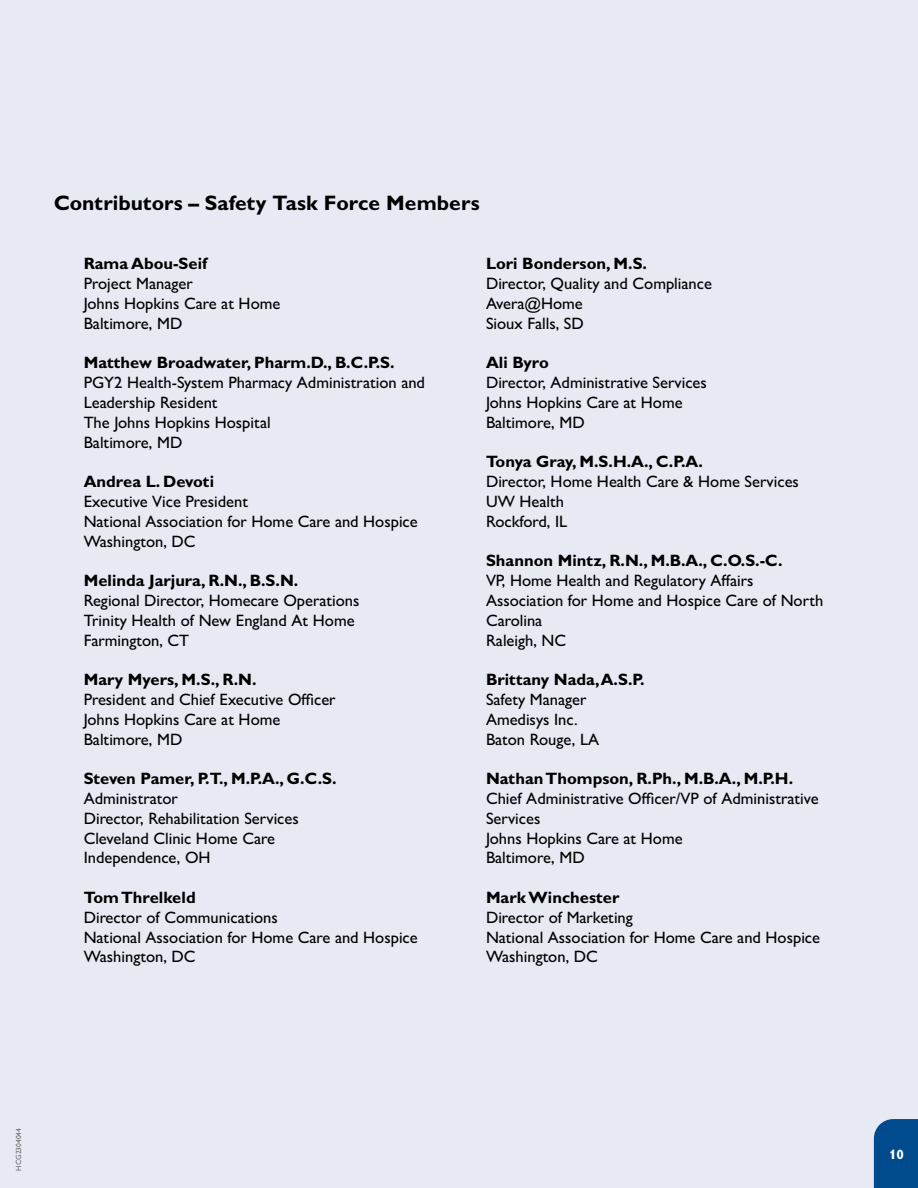
<style>
.page{position:relative;width:918px;height:1188px;background:#e7e9f3}
.page>*{position:absolute;margin:0;border:0;box-sizing:border-box;transform-origin:0 0}
.t1{font:700 21px "Gill Sans MT Std";color:#000}
.t2{font:500 16.5px/19.8px "Gill Sans MT Std";color:#000}
.t3{font:700 16.5px "Gill Sans MT Std";color:#000}
.t4{font:700 13.5px "Gill Sans MT Std";color:#fff}
.t5{font:500 7.5px "Gill Sans MT Std";color:#696a6d}
</style>
<div class="page">
<div style="left:874px;top:1119px;width:44px;height:69px;background:#004b8d"></div>
<p class="t1" style="left:54px;top:190px;width:427px">Contributors – Safety Task Force Members</p>
<p class="t3" style="left:84px;top:254px;width:125px">Rama Abou-Seif</p>
<p class="t2" style="left:84px;top:274px;width:198px">Project Manager<br>Johns Hopkins Care at Home<br>Baltimore, MD</p>
<p class="t3" style="left:84px;top:353px;width:312px">Matthew Broadwater, Pharm.D., B.C.P.S.</p>
<p class="t2" style="left:84px;top:373px;width:343px">PGY2 Health-System Pharmacy Administration and<br>Leadership Resident<br>The Johns Hopkins Hospital<br>Baltimore, MD</p>
<p class="t3" style="left:84px;top:471px;width:132px">Andrea L. Devoti</p>
<p class="t2" style="left:84px;top:491px;width:336px">Executive Vice President<br>National Association for Home Care and Hospice<br>Washington, DC</p>
<p class="t3" style="left:84px;top:570px;width:216px">Melinda Jarjura, R.N., B.S.N.</p>
<p class="t2" style="left:84px;top:590px;width:277px">Regional Director, Homecare Operations<br>Trinity Health of New England At Home<br>Farmington, CT</p>
<p class="t3" style="left:84px;top:669px;width:174px">Mary Myers, M.S., R.N.</p>
<p class="t2" style="left:84px;top:689px;width:253px">President and Chief Executive Officer<br>Johns Hopkins Care at Home<br>Baltimore, MD</p>
<p class="t3" style="left:84px;top:768px;width:254px">Steven Pamer, P.T., M.P.A., G.C.S.</p>
<p class="t2" style="left:84px;top:788px;width:217px">Administrator<br>Director, Rehabilitation Services<br>Cleveland Clinic Home Care<br>Independence, OH</p>
<p class="t3" style="left:84px;top:887px;width:114px">Tom Threlkeld</p>
<p class="t2" style="left:84px;top:907px;width:336px">Director of Communications<br>National Association for Home Care and Hospice<br>Washington, DC</p>
<p class="t3" style="left:486px;top:254px;width:163px">Lori Bonderson, M.S.</p>
<p class="t2" style="left:486px;top:274px;width:227px">Director, Quality and Compliance<br>Avera@Home<br>Sioux Falls, SD</p>
<p class="t3" style="left:486px;top:353px;width:64px">Ali Byro</p>
<p class="t2" style="left:486px;top:373px;width:222px">Director, Administrative Services<br>Johns Hopkins Care at Home<br>Baltimore, MD</p>
<p class="t3" style="left:486px;top:452px;width:218px">Tonya Gray, M.S.H.A., C.P.A.</p>
<p class="t2" style="left:486px;top:472px;width:314px">Director, Home Health Care &amp; Home Services<br>UW Health<br>Rockford, IL</p>
<p class="t3" style="left:486px;top:551px;width:298px">Shannon Mintz, R.N., M.B.A., C.O.S.-C.</p>
<p class="t2" style="left:486px;top:571px;width:339px">VP, Home Health and Regulatory Affairs<br>Association for Home and Hospice Care of North<br>Carolina<br>Raleigh, NC</p>
<p class="t3" style="left:486px;top:669px;width:160px">Brittany Nada, A.S.P.</p>
<p class="t2" style="left:486px;top:689px;width:115px">Safety Manager<br>Amedisys Inc.<br>Baton Rouge, LA</p>
<p class="t3" style="left:486px;top:768px;width:309px">Nathan Thompson, R.Ph., M.B.A., M.P.H.</p>
<p class="t2" style="left:486px;top:788px;width:334px">Chief Administrative Officer/VP of Administrative<br>Services<br>Johns Hopkins Care at Home<br>Baltimore, MD</p>
<p class="t3" style="left:486px;top:887px;width:135px">Mark Winchester</p>
<p class="t2" style="left:486px;top:907px;width:336px">Director of Marketing<br>National Association for Home Care and Hospice<br>Washington, DC</p>
<p class="t5" style="left:14px;top:1171px;width:44px;rotate:-90deg">HCG2304044</p>
<p class="t4" style="left:889px;top:1146px;width:16px">10</p>
</div>
